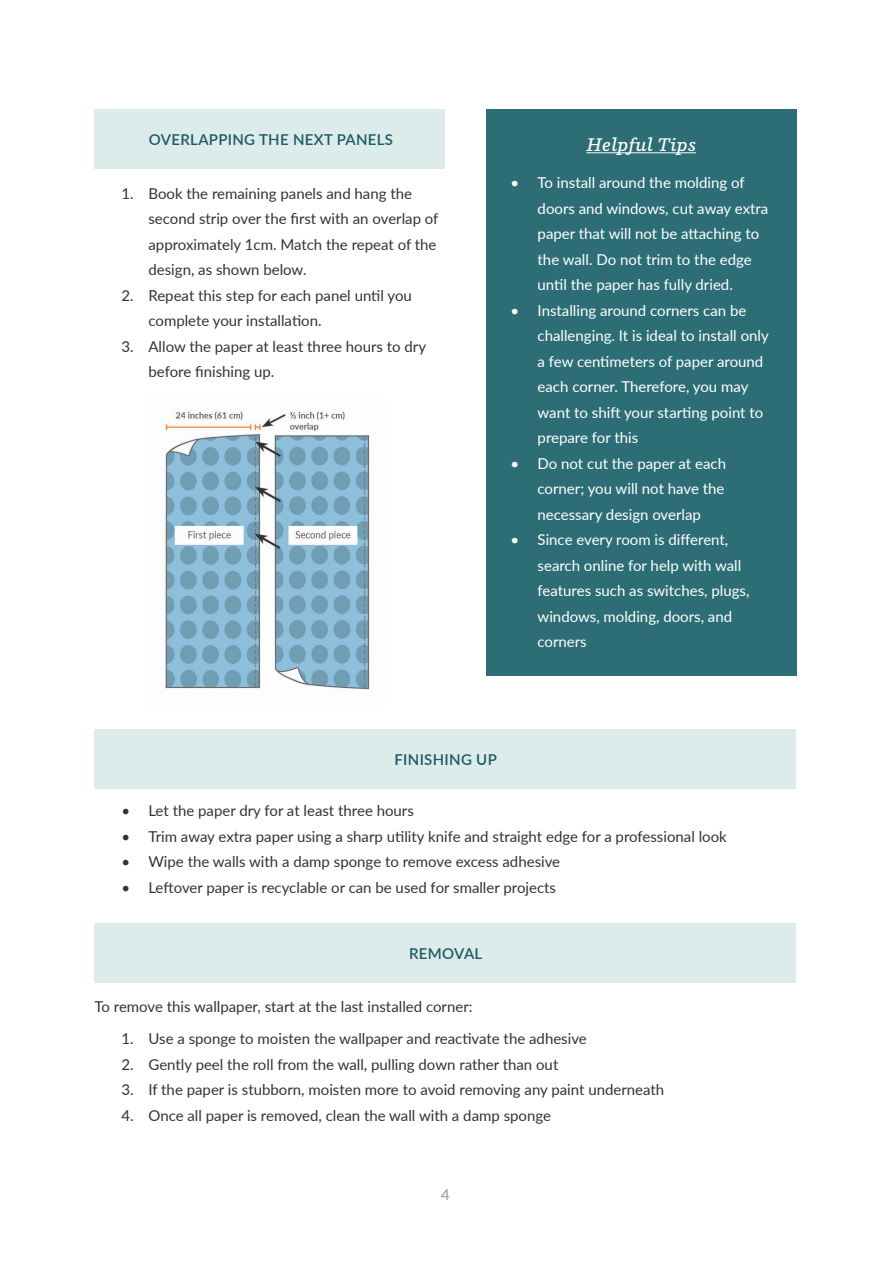
<style>
.page{position:relative;width:891px;height:1269px;background:#fff}
.page>*{position:absolute;margin:0;border:0;box-sizing:border-box;transform-origin:0 0}
.t1{font:italic 600 18px "Parry Pro";letter-spacing:.02em;color:#fff}
.t2{font:15px/25.5px "Lato";color:#323332}
.t3{font:15px/25.5px "Lato";color:#fff}
.t4{font:600 15px "Lato";letter-spacing:.02em;color:#1e5a61}
.t5{font:15px "Lato";color:#989999}
</style>
<div class="page">
<div style="left:94px;top:729px;width:702px;height:60px;background:#dbeceb"></div>
<div style="left:94px;top:109px;width:352px;height:60px;background:#dbeceb"></div>
<img style="left:164px;top:411px;width:206px;height:279px">
<div style="left:486px;top:109px;width:310px;height:567px;background:#2d6e76"></div>
<hr style="left:586px;top:152px;width:110px;height:1px;background:#fff">
<div style="left:94px;top:923px;width:702px;height:60px;background:#dbeceb"></div>
<p class="t4" style="left:149px;top:129px;width:246px">OVERLAPPING THE NEXT PANELS</p>
<p class="t1" style="left:586px;top:132px;width:111px">Helpful Tips</p>
<p class="t3" style="left:538px;top:170px;width:232px;text-indent:-27px">• To install around the molding of doors and windows, cut away extra paper that will not be attaching to the wall. Do not trim to the edge until the paper has fully dried.</p>
<p class="t3" style="left:538px;top:297px;width:233px;text-indent:-27px">• Installing around corners can be challenging. It is ideal to install only a few centimeters of paper around each corner. Therefore, you may want to shift your starting point to prepare for this</p>
<p class="t3" style="left:538px;top:450px;width:190px;text-align:justify;text-indent:-27px">• Do not cut the paper at each corner; you will not have the necessary design overlap</p>
<p class="t3" style="left:538px;top:527px;width:213px;text-indent:-27px">• Since every room is different, search online for help with wall features such as switches, plugs, windows, molding, doors, and corners</p>
<p class="t2" style="left:148px;top:180px;width:292px;text-indent:-27px">1. Book the remaining panels and hang the second strip over the first with an overlap of approximately 1cm. Match the repeat of the design, as shown below.</p>
<p class="t2" style="left:148px;top:282px;width:265px;text-indent:-27px">2. Repeat this step for each panel until you complete your installation.</p>
<p class="t2" style="left:148px;top:333px;width:279px;text-indent:-27px">3. Allow the paper at least three hours to dry before finishing up.</p>
<p class="t4" style="left:395px;top:749px;width:104px">FINISHING UP</p>
<p class="t2" style="left:122px;top:797px;width:294px">• Let the paper dry for at least three hours</p>
<p class="t2" style="left:122px;top:823px;width:607px">• Trim away extra paper using a sharp utility knife and straight edge for a professional look</p>
<p class="t2" style="left:122px;top:848px;width:440px">• Wipe the walls with a damp sponge to remove excess adhesive</p>
<p class="t2" style="left:122px;top:874px;width:436px">• Leftover paper is recyclable or can be used for smaller projects</p>
<p class="t4" style="left:409px;top:943px;width:75px">REMOVAL</p>
<p class="t2" style="left:94px;top:993px;width:380px">To remove this wallpaper, start at the last installed corner:</p>
<p class="t2" style="left:122px;top:1025px;width:467px">1. Use a sponge to moisten the wallpaper and reactivate the adhesive</p>
<p class="t2" style="left:122px;top:1051px;width:438px">2. Gently peel the roll from the wall, pulling down rather than out</p>
<p class="t2" style="left:122px;top:1076px;width:544px">3. If the paper is stubborn, moisten more to avoid removing any paint underneath</p>
<p class="t2" style="left:122px;top:1102px;width:431px">4. Once all paper is removed, clean the wall with a damp sponge</p>
<p class="t5" style="left:441px;top:1184px;width:10px">4</p>
</div>
